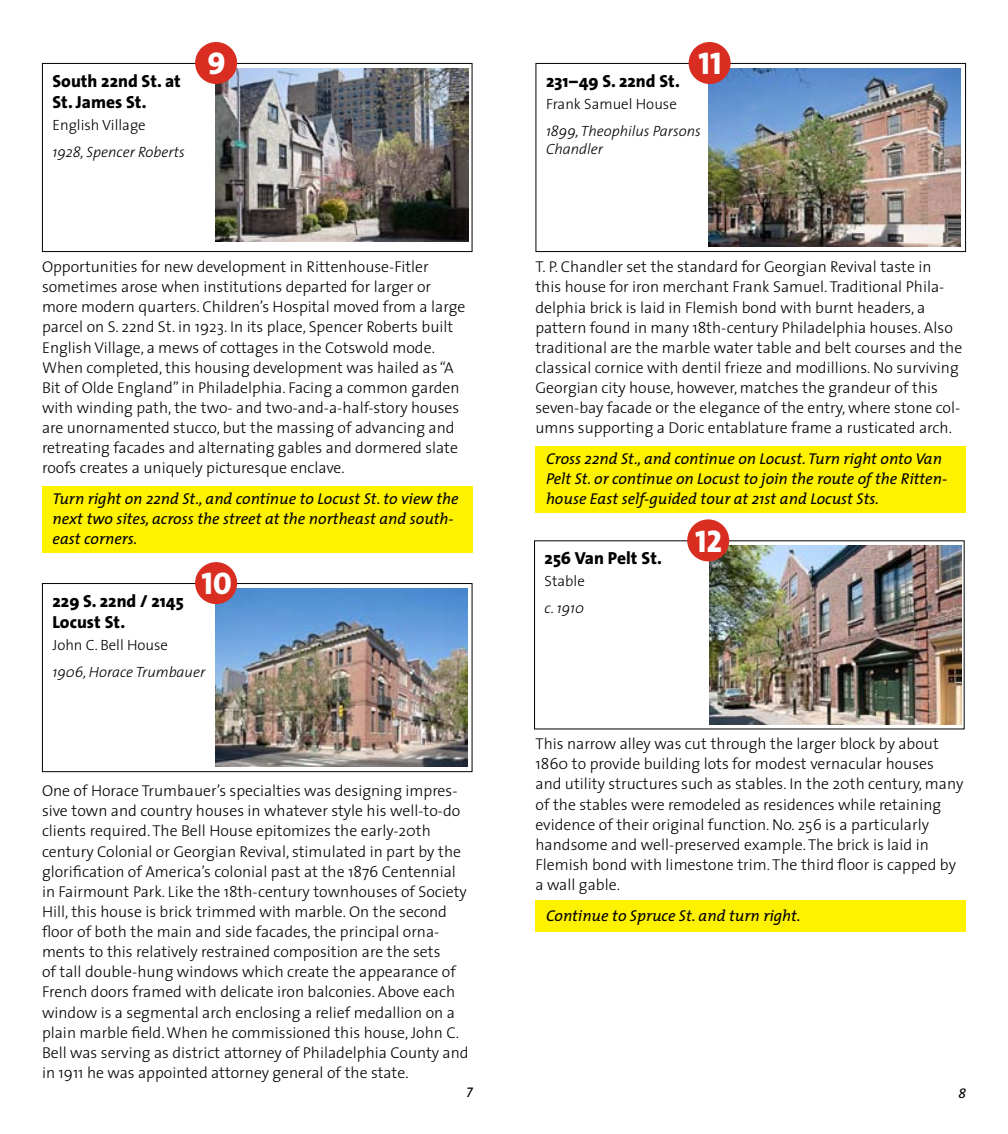
<style>
.page{position:relative;width:1008px;height:1134px;background:#fff}
.page>*{position:absolute;margin:0;border:0;box-sizing:border-box;transform-origin:0 0}
.t1{font:31.5px "The Mix Extra Bold Caps";color:#fff}
.t2{font:800 17.5px/21px "The Sans";color:#000}
.t3{font:300 15.75px/20.1px "The Sans";color:#000}
.t4{font:italic 15.75px/20.1px "The Mix";color:#000}
.t5{font:italic 300 14.88px/18.4px "The Sans";color:#000}
.t6{font:300 14.88px "The Sans";color:#000}
.t7{font:italic 14px "The Mix Caps";color:#000}
</style>
<div class="page">
<div style="left:536px;top:446px;width:430px;height:67px;background:#fff200"></div>
<div style="left:536px;top:900px;width:430px;height:31px;background:#fff200"></div>
<div style="left:42px;top:486px;width:430px;height:67px;background:#fff200"></div>
<div style="left:42px;top:583px;width:430px;height:189px;border:1px solid #000"></div>
<img style="left:215px;top:588px;width:252px;height:179px">
<div style="left:195px;top:562px;width:42px;height:42px;background:#d82d20;border-radius:50%"></div>
<img style="left:709px;top:546px;width:252px;height:178px">
<div style="left:687px;top:519px;width:42px;height:42px;background:#d82d20;border-radius:50%"></div>
<div style="left:42px;top:63px;width:430px;height:189px;border:1px solid #000"></div>
<img style="left:215px;top:68px;width:254px;height:174px">
<div style="left:195px;top:42px;width:42px;height:42px;background:#d82d20;border-radius:50%"></div>
<div style="left:536px;top:63px;width:430px;height:189px;border:1px solid #000"></div>
<img style="left:709px;top:68px;width:252px;height:179px">
<div style="left:689px;top:42px;width:42px;height:42px;background:#d82d20;border-radius:50%"></div>
<p class="t2" style="left:52px;top:70px;width:130px">South 22nd St. at<br>St. James St.</p>
<p class="t6" style="left:52px;top:112px;width:95px">English Village</p>
<p class="t5" style="left:52px;top:142px;width:134px">1928, Spencer Roberts</p>
<h1 class="t1" style="left:207px;top:37px;width:20px">9</h1>
<p class="t3" style="left:42px;top:256px;width:425px">Opportunities for new development in Rittenhouse-Fitler sometimes arose when institutions departed for larger or more modern quarters. Children’s Hospital moved from a large parcel on S. 22nd St. in 1923. In its place, Spencer Roberts built English Village, a mews of cottages in the Cotswold mode.<br>When completed, this housing development was hailed as “A Bit of Olde England” in Philadelphia. Facing a common garden with winding path, the two- and two-and-a-half-story houses are unornamented stucco, but the massing of advancing and retreating facades and alternating gables and dormered slate roofs creates a uniquely picturesque enclave.</p>
<p class="t4" style="left:53px;top:488px;width:408px">Turn right on 22nd St., and continue to Locust St. to view the next two sites, across the street at the northeast and south&shy;east corners.</p>
<h1 class="t1" style="left:202px;top:557px;width:32px">10</h1>
<p class="t2" style="left:52px;top:590px;width:133px">229 S. 22nd / 2145<br>Locust St.</p>
<p class="t6" style="left:52px;top:632px;width:117px">John C. Bell House</p>
<p class="t5" style="left:52px;top:662px;width:154px">1906, Horace Trumbauer</p>
<p class="t3" style="left:42px;top:780px;width:428px">One of Horace Trumbauer’s specialties was designing impres&shy;sive town and country houses in whatever style his well-to-do clients required. The Bell House epitomizes the early-20th century Colonial or Georgian Revival, stimulated in part by the glorification of America’s colonial past at the 1876 Centennial in Fairmount Park. Like the 18th-century townhouses of Society Hill, this house is brick trimmed with marble. On the second floor of both the main and side facades, the principal orna&shy;ments to this relatively restrained composition are the sets<br>of tall double-hung windows which create the appearance of French doors framed with delicate iron balconies. Above each window is a segmental arch enclosing a relief medallion on a plain marble field. When he commissioned this house, John C.<br>Bell was serving as district attorney of Philadelphia County and in 1911 he was appointed attorney general of the state.</p>
<h1 class="t1" style="left:699px;top:37px;width:24px">11</h1>
<p class="t2" style="left:546px;top:70px;width:135px">231–49 S. 22nd St.</p>
<p class="t6" style="left:546px;top:91px;width:132px">Frank Samuel House</p>
<p class="t5" style="left:546px;top:121px;width:156px">1899, Theophilus Parsons<br>Chandler</p>
<p class="t3" style="left:536px;top:256px;width:428px">T. P. Chandler set the standard for Georgian Revival taste in<br>this house for iron merchant Frank Samuel. Traditional Phila&shy;delphia brick is laid in Flemish bond with burnt headers, a pattern found in many 18th-century Philadelphia houses. Also traditional are the marble water table and belt courses and the classical cornice with dentil frieze and modillions. No surviving Georgian city house, however, matches the grandeur of this seven-bay facade or the elegance of the entry, where stone col&shy;umns supporting a Doric entablature frame a rusticated arch.</p>
<p class="t4" style="left:546px;top:448px;width:403px">Cross 22nd St., and continue on Locust. Turn right onto Van<br>Pelt St. or continue on Locust to join the route of the Ritten&shy;house East self-guided tour at 21st and Locust Sts.</p>
<p class="t2" style="left:545px;top:547px;width:119px">256 Van Pelt St.</p>
<p class="t6" style="left:545px;top:569px;width:42px">Stable</p>
<p class="t5" style="left:545px;top:599px;width:41px">c. 1910</p>
<h1 class="t1" style="left:695px;top:515px;width:29px">12</h1>
<p class="t3" style="left:536px;top:733px;width:429px">This narrow alley was cut through the larger block by about 1860 to provide building lots for modest vernacular houses and utility structures such as stables. In the 20th century, many of the stables were remodeled as residences while retaining evidence of their original function. No. 256 is a particularly handsome and well-preserved example. The brick is laid in Flemish bond with limestone trim. The third floor is capped by a wall gable.</p>
<p class="t4" style="left:546px;top:905px;width:256px">Continue to Spruce St. and turn right.</p>
<p class="t7" style="left:466px;top:1080px;width:8px">7</p>
<p class="t7" style="left:958px;top:1081px;width:9px">8</p>
</div>
